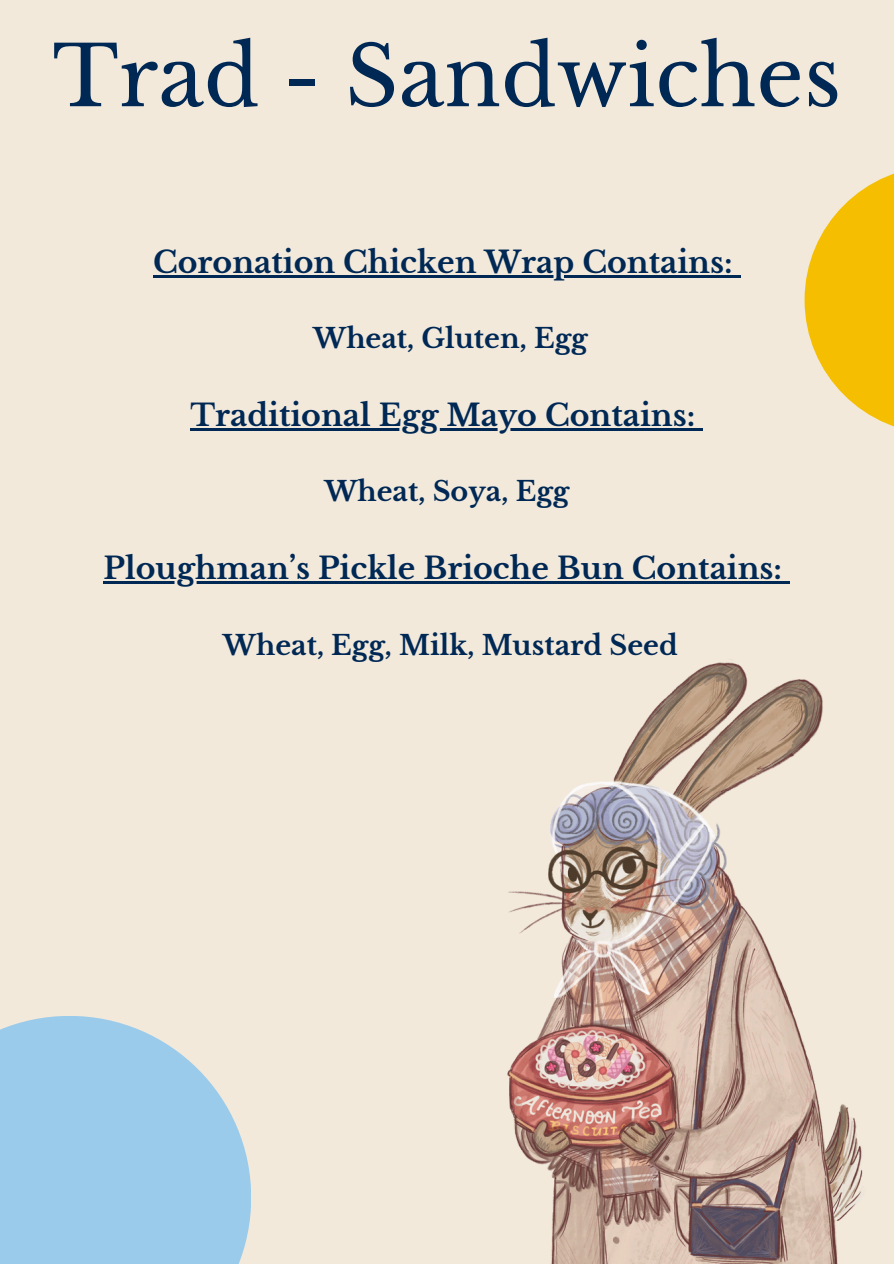
<style>
.page{position:relative;width:894px;height:1264px;background:#fff}
.page>*{position:absolute;margin:0;border:0;box-sizing:border-box;transform-origin:0 0}
.t1{font:82.5px "Libre Baskerville";color:#002855}
.t2{font:700 30px "Libre Baskerville";color:#002855}
.t3{font:700 27px "Libre Baskerville";color:#002855}
</style>
<div class="page">
<div style="left:0;top:0;width:893px;height:1263px;background:#f2e9db"></div>
<img style="left:507px;top:659px;width:356px;height:604px">
<div style="left:0;top:1015px;width:251px;height:248px;background:#9bcbeb"></div>
<svg style="left:804px;top:174px;width:89px;height:252px;fill:#f6be00"></svg>
<hr style="left:153px;top:275px;width:579px;height:2px;background:#002855">
<svg style="left:732px;top:275px;width:8px;height:2px"></svg>
<hr style="left:190px;top:428px;width:188px;height:2px;background:#002855">
<hr style="left:378px;top:428px;width:317px;height:2px;background:#002855">
<svg style="left:695px;top:428px;width:8px;height:2px"></svg>
<hr style="left:103px;top:581px;width:520px;height:2px;background:#002855">
<hr style="left:623px;top:581px;width:158px;height:2px;background:#002855">
<svg style="left:781px;top:581px;width:8px;height:2px"></svg>
<p class="t1" style="left:52px;top:26px;width:790px">Trad - Sandwiches</p>
<h1 class="t2" style="left:153px;top:244px;width:581px">Coronation Chicken Wrap Contains:</h1>
<h2 class="t3" style="left:313px;top:322px;width:276px">Wheat, Gluten, Egg</h2>
<p class="t2" style="left:190px;top:397px;width:506px">Traditional Egg Mayo Contains:</p>
<h2 class="t3" style="left:324px;top:475px;width:246px">Wheat, Soya, Egg</h2>
<p class="t2" style="left:103px;top:550px;width:679px">Ploughman’s Pickle Brioche Bun Contains:</p>
<h2 class="t3" style="left:223px;top:628px;width:456px">Wheat, Egg, Milk, Mustard Seed</h2>
</div>
